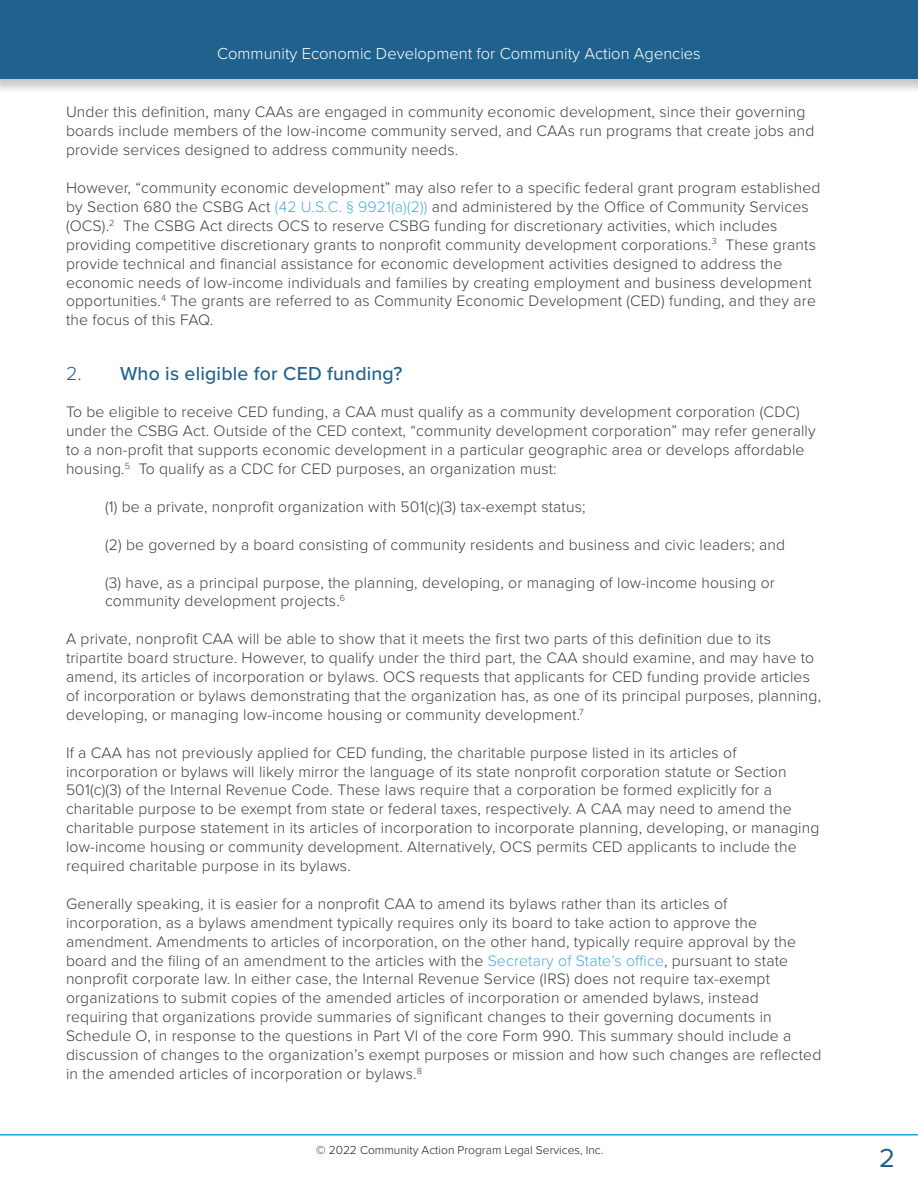
<style>
.page{position:relative;width:918px;height:1188px;background:#fff}
.page>*{position:absolute;margin:0;border:0;box-sizing:border-box;transform-origin:0 0}
.t1{font:27px "Proxima Nova";color:#1f628e}
.t2{font:500 19.5px "Proxima Nova";letter-spacing:.01em;color:#1f628e}
.t3{font:300 16.5px "Proxima Nova";color:#fff}
.t4{font:300 15.75px/18.9px "Proxima Nova";letter-spacing:.01em;color:#3e3e3f}
.t5{font:300 12px "Proxima Nova";color:#231f20}
.s1{color:#4aaadf}
.s2{font-weight:300}
</style>
<div class="page">
<div style="left:0;top:0;width:918px;height:94px;background:#231f20;opacity:.25"></div>
<div style="left:0;top:0;width:918px;height:79px;background:#1f628e"></div>
<hr style="left:0;top:1134px;width:918px;height:2px;background:#23a3dc">
<p class="t3" style="left:217px;top:41px;width:485px">Community Economic Development for Community Action Agencies</p>
<p class="t4" style="left:66px;top:102px;width:750px">Under this definition, many CAAs are engaged in community economic development, since their governing boards include members of the low-income community served, and CAAs run programs that create jobs and provide services designed to address community needs.</p>
<p class="t4" style="left:66px;top:177px;width:756px">However, “community economic development” may also refer to a specific federal grant program established by Section 680 the CSBG Act <span class="s1">(42 U.S.C. § 9921(a)(2))</span> and administered by the Office of Community Services (OCS).<sup>2</sup> The CSBG Act directs OCS to reserve CSBG funding for discretionary activities, which includes providing competitive discretionary grants to nonprofit community development corporations.<sup>3</sup> These grants provide technical and financial assistance for economic development activities designed to address the economic needs of low-income individuals and families by creating employment and business development opportunities.<sup>4</sup> The grants are referred to as Community Economic Development (CED) funding, and they are the focus of this FAQ.</p>
<p class="t2" style="left:66px;top:359px;width:338px"><span class="s2">2.</span> Who is eligible for CED funding?</p>
<p class="t4" style="left:66px;top:402px;width:751px">To be eligible to receive CED funding, a CAA must qualify as a community development corporation (CDC) under the CSBG Act. Outside of the CED context, “community development corporation” may refer generally to a non-profit that supports economic development in a particular geographic area or develops affordable housing.<sup>5</sup> To qualify as a CDC for CED purposes, an organization must:</p>
<p class="t4" style="left:105px;top:496px;width:482px">(1) be a private, nonprofit organization with 501(c)(3) tax-exempt status;</p>
<p class="t4" style="left:105px;top:534px;width:682px">(2) be governed by a board consisting of community residents and business and civic leaders; and</p>
<p class="t4" style="left:105px;top:572px;width:671px">(3) have, as a principal purpose, the planning, developing, or managing of low-income housing or community development projects.<sup>6</sup></p>
<p class="t4" style="left:66px;top:629px;width:757px">A private, nonprofit CAA will be able to show that it meets the first two parts of this definition due to its tripartite board structure. However, to qualify under the third part, the CAA should examine, and may have to amend, its articles of incorporation or bylaws. OCS requests that applicants for CED funding provide articles of incorporation or bylaws demonstrating that the organization has, as one of its principal purposes, planning, developing, or managing low-income housing or community development.<sup>7</sup></p>
<p class="t4" style="left:66px;top:742px;width:755px">If a CAA has not previously applied for CED funding, the charitable purpose listed in its articles of incorporation or bylaws will likely mirror the language of its state nonprofit corporation statute or Section 501(c)(3) of the Internal Revenue Code. These laws require that a corporation be formed explicitly for a charitable purpose to be exempt from state or federal taxes, respectively. A CAA may need to amend the charitable purpose statement in its articles of incorporation to incorporate planning, developing, or managing low-income housing or community development. Alternatively, OCS permits CED applicants to include the required charitable purpose in its bylaws.</p>
<p class="t4" style="left:66px;top:893px;width:757px">Generally speaking, it is easier for a nonprofit CAA to amend its bylaws rather than its articles of incorporation, as a bylaws amendment typically requires only its board to take action to approve the amendment. Amendments to articles of incorporation, on the other hand, typically require approval by the board and the filing of an amendment to the articles with the <span class="s1">Secretary of State’s office</span>, pursuant to state nonprofit corporate law. In either case, the Internal Revenue Service (IRS) does not require tax-exempt organizations to submit copies of the amended articles of incorporation or amended bylaws, instead requiring that organizations provide summaries of significant changes to their governing documents in Schedule O, in response to the questions in Part VI of the core Form 990. This summary should include a discussion of changes to the organization’s exempt purposes or mission and how such changes are reflected in the amended articles of incorporation or bylaws.<sup>8</sup></p>
<p class="t5" style="left:316px;top:1141px;width:289px">© 2022 Community Action Program Legal Services, Inc.</p>
<p class="t1" style="left:879px;top:1138px;width:17px">2</p>
</div>
